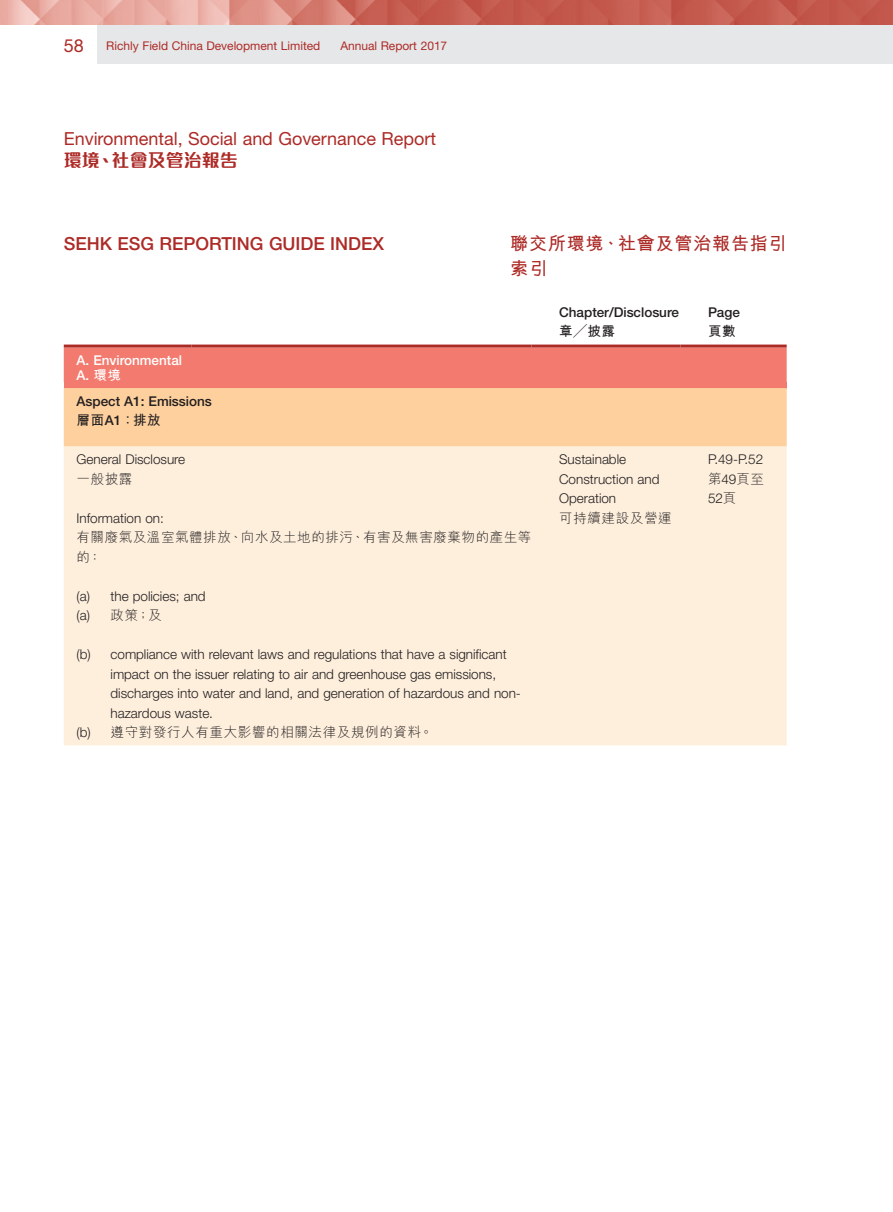
<style>
.page{position:relative;width:893px;height:1212px;background:#fff}
.page>*{position:absolute;margin:0;border:0;box-sizing:border-box;transform-origin:0 0}
.t1{font:18px "Helvetica Neue LT Std";color:#ad2b27}
.Heading_1{font:500 18px "Helvetica Neue LT Std";color:#ad2b27}
.C_Heading_1{font:700 18px/25.5px "M Hei HK";letter-spacing:.045em;color:#ad2b27}
.t2{font:700 18px "M Finance HK";letter-spacing:.005em;color:#ad2b27}
.Body_Text{font:300 13.5px/19.5px "Helvetica Neue LT Std";color:#231f20}
.Body_Text-2{font:300 13.5px/19.5px "M Hei HK";letter-spacing:.05em;color:#231f20}
.Body_Text-3{font:500 13.5px "Helvetica Neue LT Std";color:#231f20}
.Body_Text-4{font:500 13.5px "Helvetica Neue LT Std";color:#fff}
.Body_Text-5{font:700 13.5px "M Hei HK";letter-spacing:.05em;color:#231f20}
.t3{font:12px "Helvetica Neue LT Std";color:#ad2b27}
.s1{font-size:18px}
.s2{font-family:"M Hei HK";font-weight:700}
.s3{font-family:"Helvetica Neue LT Std";font-weight:500}
.s4{font-family:"Helvetica Neue LT Std"}
.s5{font-family:"M Hei HK"}
</style>
<div class="page">
<div style="left:98px;top:0;width:795px;height:64px;background:#e6e7e9"></div>
<img style="left:0;top:0;width:892px;height:25px">
<svg style="left:892px;top:0;width:1px;height:25px"></svg>
<div style="left:64px;top:348px;width:723px;height:34px;background:#f37a6e"></div>
<div style="left:64px;top:382px;width:723px;height:6px;background:#f37a6e"></div>
<div style="left:64px;top:388px;width:723px;height:59px;background:#fdd09e"></div>
<div style="left:64px;top:447px;width:723px;height:298px;background:#feefdd"></div>
<hr style="left:64px;top:345px;width:127px;height:3px;background:#ad2b27">
<hr style="left:191px;top:345px;width:340px;height:3px;background:#ad2b27">
<hr style="left:531px;top:345px;width:149px;height:3px;background:#ad2b27">
<hr style="left:680px;top:345px;width:107px;height:3px;background:#ad2b27">
<p class="t3" style="left:64px;top:38px;width:258px"><span class="s1">58</span> Richly Field China Development Limited</p>
<p class="t3" style="left:340px;top:38px;width:108px">Annual Report 2017</p>
<h1 class="t1" style="left:64px;top:128px;width:374px">Environmental, Social and Governance Report</h1>
<h1 class="t2" style="left:64px;top:151px;width:176px">環境、社會及管治報告</h1>
<p class="Heading_1" style="left:64px;top:233px;width:322px">SEHK ESG REPORTING GUIDE INDEX</p>
<p class="C_Heading_1" style="left:510px;top:229px;width:278px">聯交所環境、社會及管治報告指引索引</p>
<p class="Body_Text-3" style="left:559px;top:304px;width:121px">Chapter/Disclosure</p>
<p class="Body_Text-3" style="left:708px;top:304px;width:33px">Page</p>
<p class="Body_Text-5" style="left:559px;top:322px;width:57px">章╱披露</p>
<p class="Body_Text-5" style="left:708px;top:322px;width:29px">頁數</p>
<p class="Body_Text-4" style="left:77px;top:352px;width:107px">A. Environmental</p>
<p class="Body_Text-4" style="left:77px;top:367px;width:46px">A. <span class="s2">環境</span></p>
<p class="Body_Text-3" style="left:77px;top:393px;width:137px">Aspect A1: Emissions</p>
<p class="Body_Text-5" style="left:77px;top:411px;width:86px">層面<span class="s3">A1</span>：排放</p>
<p class="Body_Text" style="left:77px;top:449px;width:110px">General Disclosure</p>
<p class="Body_Text-2" style="left:77px;top:469px;width:57px">一般披露</p>
<p class="Body_Text" style="left:77px;top:508px;width:89px">Information on:</p>
<p class="Body_Text-2" style="left:77px;top:527px;width:456px">有關廢氣及溫室氣體排放、向水及土地的排污、有害及無害廢棄物的產生等的：</p>
<p class="Body_Text" style="left:77px;top:586px;width:131px">(a) the policies; and</p>
<p class="Body_Text-2" style="left:77px;top:605px;width:87px"><span class="s4">(a)</span> 政策；及</p>
<p class="Body_Text" style="left:111px;top:644px;width:412px;text-indent:-34px">(b) compliance with relevant laws and regulations that have a significant impact on the issuer relating to air and greenhouse gas emissions, discharges into water and land, and generation of hazardous and non&shy;hazardous waste.</p>
<p class="Body_Text-2" style="left:77px;top:722px;width:358px"><span class="s4">(b)</span> 遵守對發行人有重大影響的相關法律及規例的資料。</p>
<p class="Body_Text" style="left:559px;top:449px;width:68px">Sustainable</p>
<p class="Body_Text" style="left:559px;top:469px;width:102px">Construction and</p>
<p class="Body_Text" style="left:559px;top:488px;width:59px">Operation</p>
<p class="Body_Text-2" style="left:559px;top:508px;width:114px">可持續建設及營運</p>
<p class="Body_Text" style="left:708px;top:449px;width:57px">P.49-P.52</p>
<p class="Body_Text-2" style="left:708px;top:469px;width:58px">第<span class="s4">49</span>頁至</p>
<p class="Body_Text" style="left:708px;top:488px;width:30px">52<span class="s5">頁</span></p>
</div>
